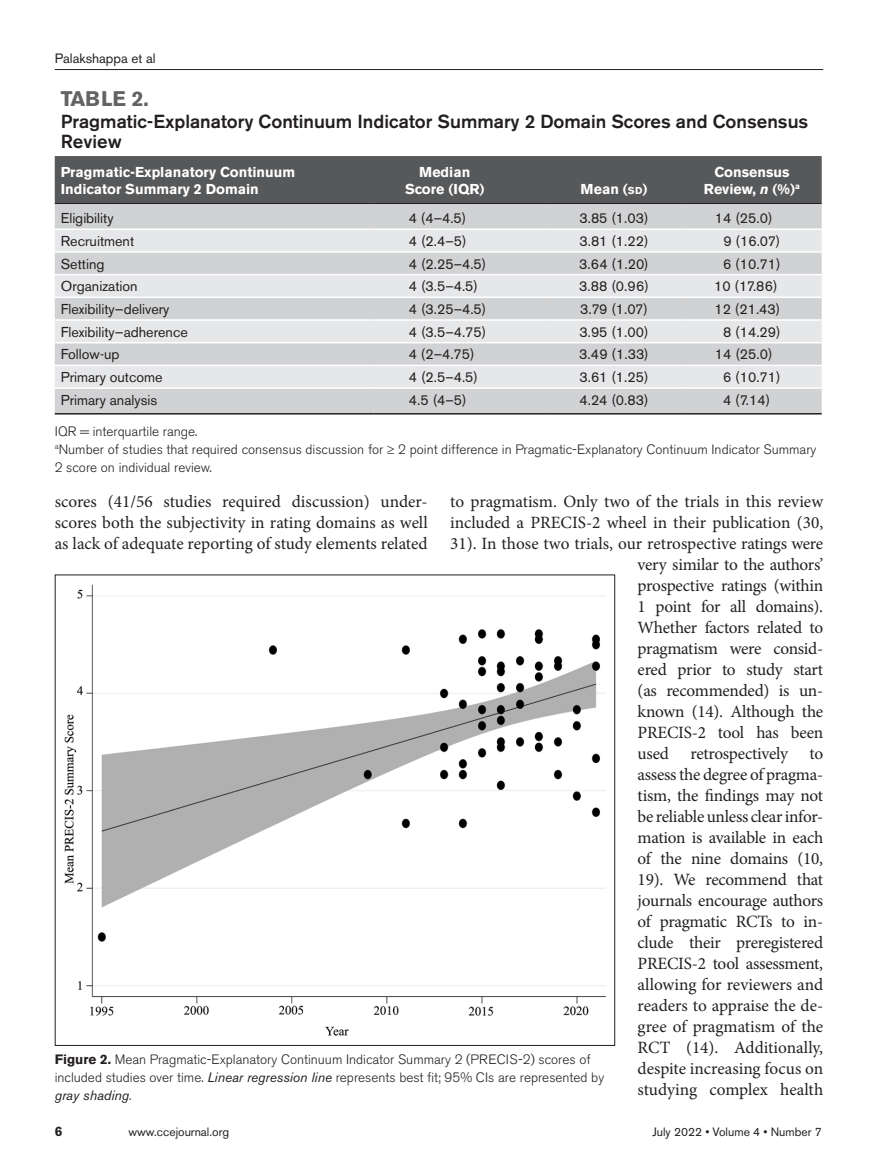
<style>
.page{position:relative;width:878px;height:1175px;background:#fff}
.page>*{position:absolute;margin:0;border:0;box-sizing:border-box;transform-origin:0 0}
.t1{font:700 21px "Akzidenz Grotesk BE";color:#636366}
.t2{font:500 18.75px/19.5px "Akzidenz Grotesk BE";color:#231f20}
.t3{font:17.25px/21px "Minion Pro";letter-spacing:-.01em;color:#231f20;text-align:justify}
.t4{font:14.25px "Akzidenz Grotesk BE";color:#231f20}
.t5{font:700 14.25px/17.2px "Akzidenz Grotesk BE";color:#fff;text-align:center}
.t6{font:300 13.5px/18px "Akzidenz Grotesk BE";color:#231f20}
.t7{font:13.5px "Akzidenz Grotesk BE";color:#231f20}
.t8{font:700 13.5px "Akzidenz Grotesk BE";color:#231f20}
.t9{font:12px "Akzidenz Grotesk BE";color:#231f20}
.s1{font-style:italic}
.s2{font-size:10.05px}
.s3{font-weight:700}
.s4{font-weight:400;font-style:italic}
</style>
<div class="page">
<hr style="left:55px;top:69px;width:768px;height:1px;background:#231f20">
<div style="left:55px;top:156px;width:766px;height:47px;background:#57585a"></div>
<div style="left:55px;top:204px;width:766px;height:209px;background:#d1d2d4"></div>
<svg style="left:55px;top:230px;width:766px;height:157px;background:#dddee0"></svg>
<hr style="left:55px;top:203px;width:319px;height:1px;background:#231f20">
<hr style="left:374px;top:203px;width:172px;height:1px;background:#231f20">
<hr style="left:546px;top:203px;width:136px;height:1px;background:#231f20">
<hr style="left:682px;top:203px;width:139px;height:1px;background:#231f20">
<hr style="left:55px;top:228px;width:319px;height:2px;background:#fff">
<hr style="left:374px;top:228px;width:172px;height:2px;background:#fff">
<hr style="left:546px;top:228px;width:136px;height:2px;background:#fff">
<hr style="left:682px;top:228px;width:139px;height:2px;background:#fff">
<hr style="left:55px;top:251px;width:319px;height:2px;background:#fff">
<hr style="left:374px;top:251px;width:172px;height:2px;background:#fff">
<hr style="left:546px;top:251px;width:136px;height:2px;background:#fff">
<hr style="left:682px;top:251px;width:139px;height:2px;background:#fff">
<hr style="left:55px;top:274px;width:319px;height:1px;background:#fff">
<hr style="left:374px;top:274px;width:172px;height:1px;background:#fff">
<hr style="left:546px;top:274px;width:136px;height:1px;background:#fff">
<hr style="left:682px;top:274px;width:139px;height:1px;background:#fff">
<hr style="left:55px;top:296px;width:319px;height:2px;background:#fff">
<hr style="left:374px;top:296px;width:172px;height:2px;background:#fff">
<hr style="left:546px;top:296px;width:136px;height:2px;background:#fff">
<hr style="left:682px;top:296px;width:139px;height:2px;background:#fff">
<hr style="left:55px;top:319px;width:319px;height:2px;background:#fff">
<hr style="left:374px;top:319px;width:172px;height:2px;background:#fff">
<hr style="left:546px;top:319px;width:136px;height:2px;background:#fff">
<hr style="left:682px;top:319px;width:139px;height:2px;background:#fff">
<hr style="left:55px;top:342px;width:319px;height:1px;background:#fff">
<hr style="left:374px;top:342px;width:172px;height:1px;background:#fff">
<hr style="left:546px;top:342px;width:136px;height:1px;background:#fff">
<hr style="left:682px;top:342px;width:139px;height:1px;background:#fff">
<hr style="left:55px;top:364px;width:319px;height:2px;background:#fff">
<hr style="left:374px;top:364px;width:172px;height:2px;background:#fff">
<hr style="left:546px;top:364px;width:136px;height:2px;background:#fff">
<hr style="left:682px;top:364px;width:139px;height:2px;background:#fff">
<hr style="left:55px;top:387px;width:319px;height:2px;background:#fff">
<hr style="left:374px;top:387px;width:172px;height:2px;background:#fff">
<hr style="left:546px;top:387px;width:136px;height:2px;background:#fff">
<hr style="left:682px;top:387px;width:139px;height:2px;background:#fff">
<hr style="left:55px;top:413px;width:319px;height:1px;background:#231f20">
<hr style="left:374px;top:413px;width:172px;height:1px;background:#231f20">
<hr style="left:546px;top:413px;width:136px;height:1px;background:#231f20">
<hr style="left:682px;top:413px;width:139px;height:1px;background:#231f20">
<svg style="left:54px;top:574px;width:561px;height:472px"></svg>
<p class="t7" style="left:55px;top:50px;width:102px">Palakshappa et al</p>
<p class="t1" style="left:61px;top:86px;width:89px">TABLE 2.</p>
<p class="t2" style="left:61px;top:112px;width:749px">Pragmatic-Explanatory Continuum Indicator Summary 2 Domain Scores and Consensus<br>Review</p>
<p class="t5" style="left:61px;top:163px;width:236px;text-align:left">Pragmatic-Explanatory Continuum<br>Indicator Summary 2 Domain</p>
<p class="t5" style="left:405px;top:163px;width:81px">Median<br>Score (IQR)</p>
<p class="t5" style="left:704px;top:163px;width:97px">Consensus<br>Review, <span class="s1">n</span> (%)<sup>a</sup></p>
<p class="t5" style="left:580px;top:180px;width:68px">Mean (<span class="s2">sd</span>)</p>
<p class="t4" style="left:61px;top:210px;width:54px">Eligibility</p>
<p class="t4" style="left:409px;top:210px;width:59px">4 (4–4.5)</p>
<p class="t4" style="left:579px;top:210px;width:71px">3.85 (1.03)</p>
<p class="t4" style="left:714px;top:210px;width:59px">14 (25.0)</p>
<p class="t4" style="left:61px;top:232px;width:75px">Recruitment</p>
<p class="t4" style="left:409px;top:232px;width:59px">4 (2.4–5)</p>
<p class="t4" style="left:579px;top:232px;width:71px">3.81 (1.22)</p>
<p class="t4" style="left:723px;top:232px;width:59px">9 (16.07)</p>
<p class="t4" style="left:61px;top:255px;width:45px">Setting</p>
<p class="t4" style="left:409px;top:255px;width:79px">4 (2.25–4.5)</p>
<p class="t4" style="left:579px;top:255px;width:71px">3.64 (1.20)</p>
<p class="t4" style="left:723px;top:255px;width:59px">6 (10.71)</p>
<p class="t4" style="left:61px;top:278px;width:78px">Organization</p>
<p class="t4" style="left:409px;top:278px;width:71px">4 (3.5–4.5)</p>
<p class="t4" style="left:579px;top:278px;width:71px">3.88 (0.96)</p>
<p class="t4" style="left:714px;top:278px;width:65px">10 (17.86)</p>
<p class="t4" style="left:61px;top:300px;width:110px">Flexibility—delivery</p>
<p class="t4" style="left:409px;top:300px;width:79px">4 (3.25–4.5)</p>
<p class="t4" style="left:580px;top:300px;width:69px">3.79 (1.07)</p>
<p class="t4" style="left:714px;top:300px;width:67px">12 (21.43)</p>
<p class="t4" style="left:61px;top:323px;width:129px">Flexibility—adherence</p>
<p class="t4" style="left:409px;top:323px;width:79px">4 (3.5–4.75)</p>
<p class="t4" style="left:579px;top:323px;width:71px">3.95 (1.00)</p>
<p class="t4" style="left:723px;top:323px;width:59px">8 (14.29)</p>
<p class="t4" style="left:61px;top:346px;width:60px">Follow-up</p>
<p class="t4" style="left:409px;top:346px;width:67px">4 (2–4.75)</p>
<p class="t4" style="left:579px;top:346px;width:71px">3.49 (1.33)</p>
<p class="t4" style="left:714px;top:346px;width:59px">14 (25.0)</p>
<p class="t4" style="left:61px;top:368px;width:103px">Primary outcome</p>
<p class="t4" style="left:409px;top:368px;width:71px">4 (2.5–4.5)</p>
<p class="t4" style="left:579px;top:368px;width:71px">3.61 (1.25)</p>
<p class="t4" style="left:723px;top:368px;width:59px">6 (10.71)</p>
<p class="t4" style="left:61px;top:391px;width:98px">Primary analysis</p>
<p class="t4" style="left:409px;top:391px;width:59px">4.5 (4–5)</p>
<p class="t4" style="left:579px;top:391px;width:71px">4.24 (0.83)</p>
<p class="t4" style="left:723px;top:391px;width:49px">4 (7.14)</p>
<p class="t6" style="left:55px;top:422px;width:763px">IQR = interquartile range.<br><sup>a</sup>Number of studies that required consensus discussion for ≥ 2 point difference in Pragmatic-Explanatory Continuum Indicator Summary<br>2 score on individual review.</p>
<p class="t3" style="left:55px;top:490px;width:374px">scores (41/56 studies required discussion) under&shy;scores both the subjectivity in rating domains as well as lack of adequate reporting of study elements related</p>
<p class="t3" style="left:450px;top:490px;width:374px;text-align:right">to pragmatism. Only two of the trials in this review included a PRECIS-2 wheel in their publication (30,<br>31). In those two trials, our retrospective ratings were very similar to the authors’<br>prospective ratings (within<br>1 point for all domains).<br>Whether factors related to<br>pragmatism were consid-<br>ered prior to study start<br>(as recommended) is un-<br>known (14). Although the<br>PRECIS-2 tool has been<br>used retrospectively to<br>assess the degree of pragma-<br>tism, the findings may not<br>be reliable unless clear infor-<br>mation is available in each<br>of the nine domains (10,<br>19). We recommend that<br>journals encourage authors<br>of pragmatic RCTs to in-<br>clude their preregistered<br>PRECIS-2 tool assessment,<br>allowing for reviewers and<br>readers to appraise the de-<br>gree of pragmatism of the<br>RCT (14). Additionally,<br>despite increasing focus on<br>studying complex health</p>
<p class="t6" style="left:55px;top:1050px;width:551px"><span class="s3">Figure 2.</span> Mean Pragmatic-Explanatory Continuum Indicator Summary 2 (PRECIS-2) scores of included studies over time. <span class="s4">Linear regression line</span> represents best fit; 95% CIs are represented by <span class="s4">gray shading</span>.</p>
<p class="t8" style="left:55px;top:1123px;width:9px">6</p>
<p class="t9" style="left:128px;top:1125px;width:102px">www.ccejournal.org</p>
<p class="t9" style="left:652px;top:1125px;width:171px">July 2022 • Volume 4 • Number 7</p>
</div>
